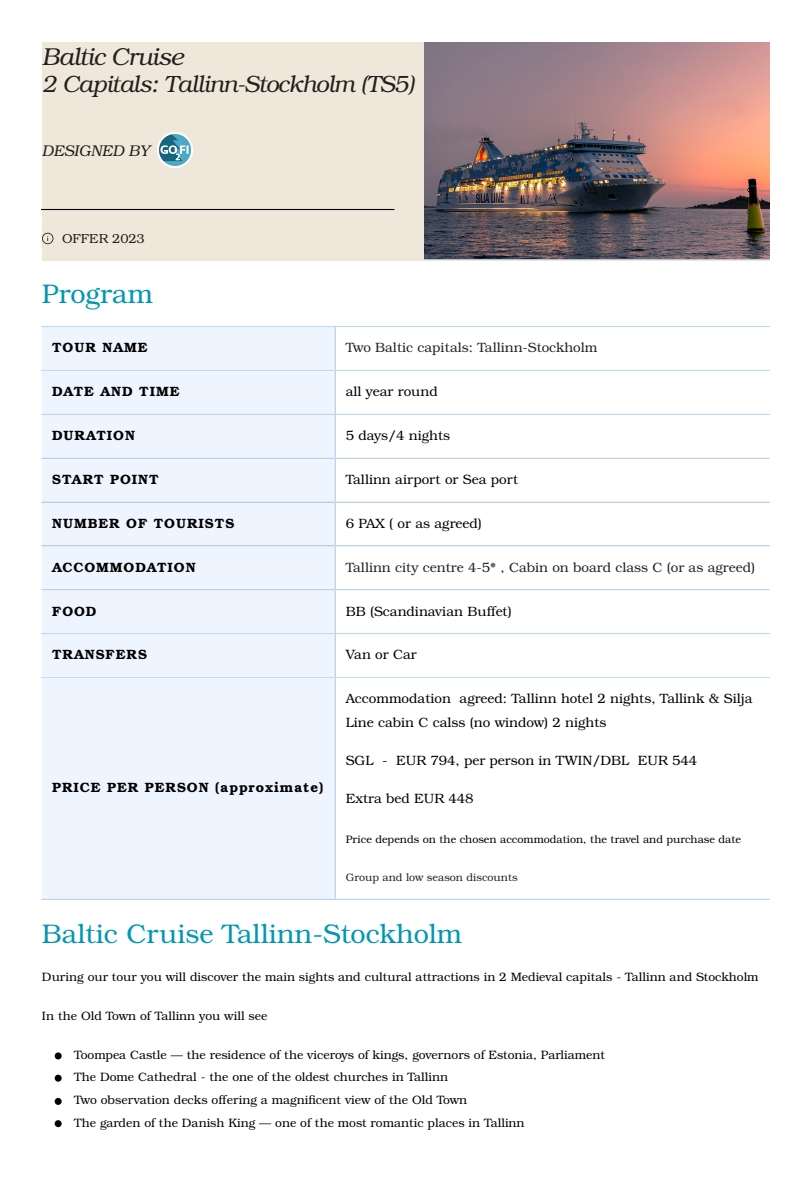
<style>
.page{position:relative;width:810px;height:1181px;background:#fff}
.page>*{position:absolute;margin:0;border:0;box-sizing:border-box;transform-origin:0 0}
.t1{font:27px "Te X Gyre Bonum";color:#0097b2}
.t2{font:italic 24.45px "Te X Gyre Bonum";letter-spacing:-.025em;color:#20201d}
.t3{font:italic 23.55px "Te X Gyre Bonum";letter-spacing:-.025em;color:#20201d}
.t4{font:italic 15.45px "Te X Gyre Bonum";color:#20201d}
.t5{font:13.5px/23.2px "Te X Gyre Bonum";color:#000}
.t6{font:700 13.5px "Te X Gyre Bonum";letter-spacing:.075em;color:#000}
.t7{font:13.5px "Te X Gyre Bonum";color:#222}
.t8{font:13.05px "Te X Gyre Bonum";color:#20201d}
.t9{font:12.15px "Te X Gyre Bonum";color:#000}
.t10{font:10.8px "Te X Gyre Bonum";color:#000}
.t11{font:10.8px "Te X Gyre Bonum";color:#222}
</style>
<div class="page">
<div style="left:42px;top:42px;width:727px;height:218px;background:#efe8da"></div>
<svg style="left:42px;top:233px;width:11px;height:11px"></svg>
<hr style="left:42px;top:209px;width:352px;height:1px;background:#000">
<img style="left:157px;top:132px;width:36px;height:36px">
<img style="left:424px;top:42px;width:346px;height:216px">
<div style="left:42px;top:327px;width:293px;height:571px;background:#eef5ff"></div>
<hr style="left:335px;top:327px;width:1px;height:571px;background:#c2dcfd">
<hr style="left:42px;top:326px;width:727px;height:1px;background:#c2dcfd">
<hr style="left:42px;top:370px;width:727px;height:1px;background:#c2dcfd">
<hr style="left:42px;top:414px;width:727px;height:1px;background:#c2dcfd">
<hr style="left:42px;top:457px;width:727px;height:1px;background:#c2dcfd">
<hr style="left:42px;top:501px;width:727px;height:1px;background:#c2dcfd">
<hr style="left:42px;top:545px;width:727px;height:1px;background:#c2dcfd">
<hr style="left:42px;top:589px;width:727px;height:1px;background:#c2dcfd">
<hr style="left:42px;top:633px;width:727px;height:1px;background:#c2dcfd">
<hr style="left:42px;top:677px;width:727px;height:1px;background:#c2dcfd">
<hr style="left:42px;top:898px;width:727px;height:1px;background:#c2dcfd">
<svg style="left:55px;top:1052px;width:7px;height:7px"></svg>
<svg style="left:55px;top:1074px;width:7px;height:7px"></svg>
<svg style="left:55px;top:1098px;width:7px;height:6px"></svg>
<svg style="left:55px;top:1120px;width:7px;height:7px"></svg>
<p class="t2" style="left:42px;top:39px;width:143px">Baltic Cruise</p>
<p class="t3" style="left:42px;top:66px;width:374px">2 Capitals: Tallinn-Stockholm (TS5)</p>
<p class="t4" style="left:42px;top:140px;width:109px">DESIGNED BY</p>
<p class="t8" style="left:62px;top:229px;width:84px">OFFER 2023</p>
<p class="t1" style="left:42px;top:274px;width:113px">Program</p>
<p class="t6" style="left:52px;top:337px;width:97px">TOUR NAME</p>
<p class="t7" style="left:346px;top:338px;width:253px">Two Baltic capitals: Tallinn-Stockholm</p>
<p class="t6" style="left:52px;top:381px;width:129px">DATE AND TIME</p>
<p class="t5" style="left:346px;top:379px;width:93px">all year round</p>
<p class="t6" style="left:52px;top:425px;width:84px">DURATION</p>
<p class="t5" style="left:346px;top:423px;width:106px">5 days/4 nights</p>
<p class="t6" style="left:52px;top:468px;width:108px">START POINT</p>
<p class="t5" style="left:346px;top:467px;width:174px">Tallinn airport or Sea port</p>
<p class="t6" style="left:52px;top:512px;width:184px">NUMBER OF TOURISTS</p>
<p class="t5" style="left:346px;top:511px;width:138px">6 PAX ( or as agreed)</p>
<p class="t6" style="left:52px;top:556px;width:145px">ACCOMMODATION</p>
<p class="t7" style="left:346px;top:557px;width:411px">Tallinn city centre 4-5* , Cabin on board class С (or as agreed)</p>
<p class="t6" style="left:52px;top:600px;width:46px">FOOD</p>
<p class="t5" style="left:346px;top:598px;width:167px">BB (Scandinavian Buffet)</p>
<p class="t6" style="left:52px;top:644px;width:96px">TRANSFERS</p>
<p class="t5" style="left:346px;top:642px;width:72px">Van or Car</p>
<p class="t6" style="left:52px;top:777px;width:273px">PRICE PER PERSON (approximate)</p>
<p class="t5" style="left:346px;top:686px;width:409px">Accommodation agreed: Tallinn hotel 2 nights, Tallink &amp; Silja<br>Line cabin C calss (no window) 2 nights</p>
<p class="t5" style="left:346px;top:748px;width:353px">SGL - EUR 794, per person in TWIN/DBL EUR 544</p>
<p class="t5" style="left:346px;top:786px;width:129px">Extra bed EUR 448</p>
<p class="t10" style="left:346px;top:831px;width:397px">Price depends on the chosen accommodation, the travel and purchase date</p>
<p class="t11" style="left:346px;top:869px;width:174px">Group and low season discounts</p>
<p class="t1" style="left:42px;top:913px;width:422px">Baltic Cruise Tallinn-Stockholm</p>
<p class="t9" style="left:42px;top:968px;width:718px">During our tour you will discover the main sights and cultural attractions in 2 Medieval capitals - Tallinn and Stockholm</p>
<p class="t9" style="left:42px;top:1006px;width:227px">In the Old Town of Tallinn you will see</p>
<p class="t9" style="left:74px;top:1045px;width:532px">Toompea Castle — the residence of the viceroys of kings, governors of Estonia, Parliament</p>
<p class="t9" style="left:74px;top:1068px;width:375px">The Dome Cathedral - the one of the oldest churches in Tallinn</p>
<p class="t9" style="left:74px;top:1091px;width:394px">Two observation decks offering a magnificent view of the Old Town</p>
<p class="t9" style="left:74px;top:1113px;width:452px">The garden of the Danish King — one of the most romantic places in Tallinn</p>
</div>
